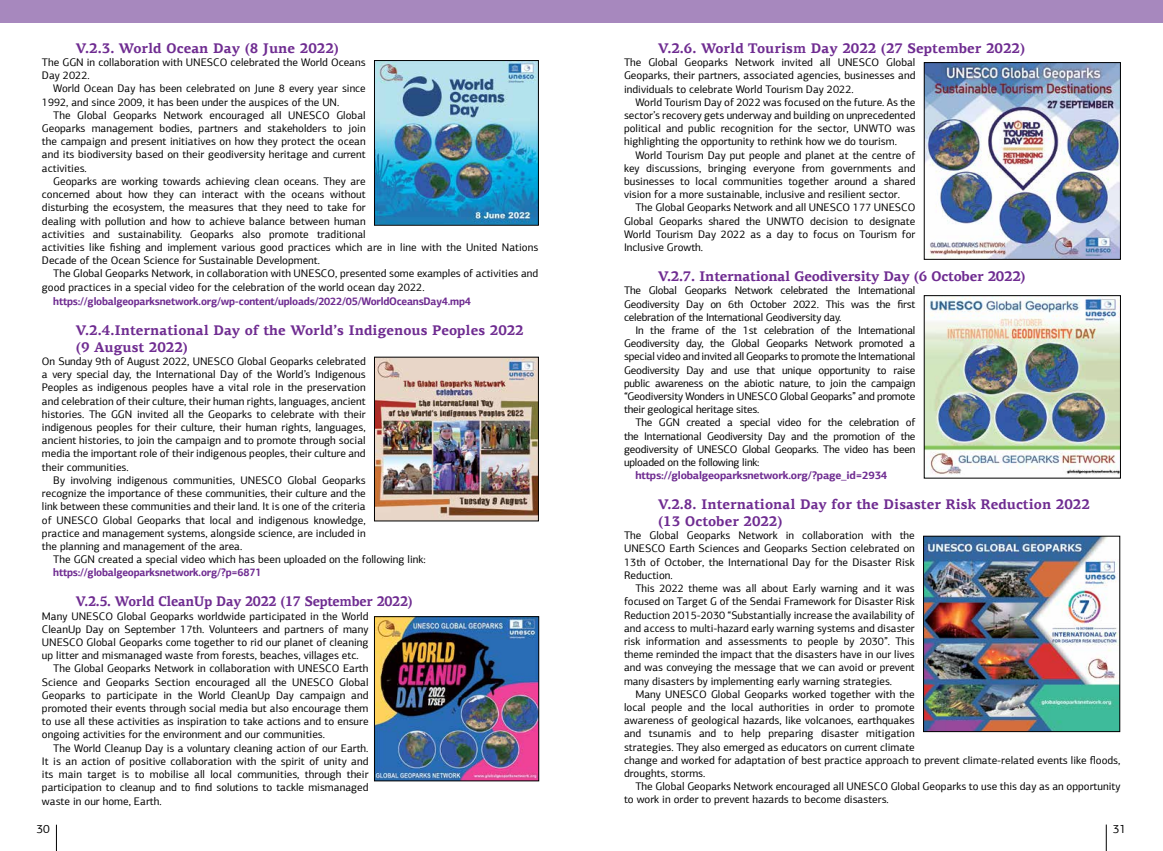
<style>
.page{position:relative;width:1163px;height:851px;background:#fff}
.page>*{position:absolute;margin:0;border:0;box-sizing:border-box;transform-origin:0 0}
.t1{font:700 14px/16.8px "PF Agora Serif Pro";color:#6f2c91}
.t2{font:700 14px "PF Agora Serif Pro";letter-spacing:-.02em;color:#6f2c91}
.t3{font:700 14px "PF Agora Serif Pro";letter-spacing:-.02em;color:#6f2c91;scale:.95 1}
.t4{font:12px "PF Agora Sans Pro";color:#000}
.t5{font:11px/13.2px "PF Agora Sans Pro";color:#000;text-align:justify}
.t6{font:700 11px "PF Agora Sans Pro";letter-spacing:-.02em;color:#6f2c91;scale:.95 1}
.t7{font:700 11px "PF Agora Sans Pro";letter-spacing:-.02em;color:#6f2c91}
</style>
<div class="page">
<svg style="left:56px;top:824px;width:1px;height:26px"></svg>
<svg style="left:1105px;top:824px;width:1px;height:26px"></svg>
<img style="left:376px;top:62px;width:160px;height:161px">
<div style="left:374px;top:60px;width:164px;height:165px;border:1px solid #000"></div>
<img style="left:925px;top:64px;width:193px;height:193px">
<div style="left:923px;top:62px;width:197px;height:197px;border:1px solid #000"></div>
<img style="left:376px;top:359px;width:160px;height:160px">
<img style="left:376px;top:618px;width:161px;height:161px">
<div style="left:374px;top:616px;width:165px;height:165px;border:1px solid #000"></div>
<img style="left:925px;top:297px;width:193px;height:178px">
<img style="left:925px;top:538px;width:192px;height:191px">
<div style="left:923px;top:536px;width:196px;height:195px;border:1px solid #000"></div>
<div style="left:0;top:0;width:1162px;height:23px;background:#a788be"></div>
<p class="t1" style="left:76px;top:40px;width:264px">V.2.3. World Ocean Day (8 June 2022)</p>
<p class="t5" style="left:42px;top:56px;width:325px">The GGN in collaboration with UNESCO celebrated the World Oceans<br>Day 2022.</p>
<p class="t5" style="left:42px;top:82px;width:325px;text-indent:11px">World Ocean Day has been celebrated on June 8 every year since<br>1992, and since 2009, it has been under the auspices of the UN.</p>
<p class="t5" style="left:42px;top:108px;width:325px;text-indent:11px">The Global Geoparks Network encouraged all UNESCO Global Geoparks management bodies, partners and stakeholders to join the campaign and present initiatives on how they protect the ocean and its biodiversity based on their geodiversity heritage and current activities.</p>
<p class="t5" style="left:42px;top:174px;width:498px;text-align:left;text-indent:11px">Geoparks are working towards achieving clean oceans. They are<br>concerned about how they can interact with the oceans without<br>disturbing the ecosystem, the measures that they need to take for<br>dealing with pollution and how to achieve balance between human<br>activities and sustainability. Geoparks also promote traditional<br>activities like fishing and implement various good practices which are in line with the United Nations Decade of the Ocean Science for Sustainable Development.</p>
<p class="t5" style="left:42px;top:267px;width:498px;text-indent:11px">The Global Geoparks Network, in collaboration with UNESCO, presented some examples of activities and good practices in a special video for the celebration of the world ocean day 2022.</p>
<p class="t6" style="left:53px;top:294px;width:441px">https://globalgeoparksnetwork.org/wp-content/uploads/2022/05/WorldOceansDay4.mp4</p>
<p class="t1" style="left:76px;top:322px;width:449px">V.2.4.International Day of the World’s Indigenous Peoples 2022 (9 August 2022)</p>
<p class="t5" style="left:42px;top:354px;width:325px">On Sunday 9th of August 2022, UNESCO Global Geoparks celebrated a very special day, the International Day of the World’s Indigenous Peoples as indigenous peoples have a vital role in the preservation and celebration of their culture, their human rights, languages, ancient histories. The GGN invited all the Geoparks to celebrate with their indigenous peoples for their culture, their human rights, languages, ancient histories, to join the campaign and to promote through social media the important role of their indigenous peoples, their culture and their communities.</p>
<p class="t5" style="left:42px;top:473px;width:325px;text-indent:11px">By involving indigenous communities, UNESCO Global Geoparks recognize the importance of these communities, their culture and the link between these communities and their land. It is one of the criteria of UNESCO Global Geoparks that local and indigenous knowledge, practice and management systems, alongside science, are included in the planning and management of the area.</p>
<p class="t5" style="left:53px;top:552px;width:374px">The GGN created a special video which has been uploaded on the following link:</p>
<p class="t6" style="left:53px;top:565px;width:221px">https://globalgeoparksnetwork.org/?p=6871</p>
<p class="t3" style="left:76px;top:592px;width:356px">V.2.5. World CleanUp Day 2022 (17 September 2022)</p>
<p class="t5" style="left:42px;top:609px;width:328px">Many UNESCO Global Geoparks worldwide participated in the World</p>
<p class="t5" style="left:42px;top:622px;width:328px">CleanUp Day on September 17th. Volunteers and partners of many</p>
<p class="t5" style="left:42px;top:635px;width:328px">UNESCO Global Geoparks come together to rid our planet of cleaning</p>
<p class="t5" style="left:42px;top:648px;width:318px">up litter and mismanaged waste from forests, beaches, villages etc.</p>
<p class="t5" style="left:53px;top:662px;width:317px">The Global Geoparks Network in collaboration with UNESCO Earth</p>
<p class="t5" style="left:42px;top:675px;width:328px">Science and Geoparks Section encouraged all the UNESCO Global</p>
<p class="t5" style="left:42px;top:688px;width:328px">Geoparks to participate in the World CleanUp Day campaign and</p>
<p class="t5" style="left:42px;top:701px;width:328px">promoted their events through social media but also encourage them</p>
<p class="t5" style="left:42px;top:714px;width:328px">to use all these activities as inspiration to take actions and to ensure</p>
<p class="t5" style="left:42px;top:728px;width:285px">ongoing activities for the environment and our communities.</p>
<p class="t5" style="left:53px;top:741px;width:317px">The World Cleanup Day is a voluntary cleaning action of our Earth.</p>
<p class="t5" style="left:42px;top:754px;width:328px">It is an action of positive collaboration with the spirit of unity and</p>
<p class="t5" style="left:42px;top:767px;width:328px">its main target is to mobilise all local communities, through their</p>
<p class="t5" style="left:42px;top:780px;width:328px">participation to cleanup and to find solutions to tackle mismanaged</p>
<p class="t5" style="left:42px;top:794px;width:121px">waste in our home, Earth.</p>
<p class="t1" style="left:658px;top:40px;width:368px">V.2.6. World Tourism Day 2022 (27 September 2022)</p>
<p class="t5" style="left:624px;top:56px;width:293px">The Global Geoparks Network invited all UNESCO Global Geoparks, their partners, associated agencies, businesses and individuals to celebrate World Tourism Day 2022.</p>
<p class="t5" style="left:624px;top:95px;width:293px;text-indent:11px">World Tourism Day of 2022 was focused on the future. As the sector’s recovery gets underway and building on unprecedented political and public recognition for the sector, UNWTO was highlighting the opportunity to rethink how we do tourism.</p>
<p class="t5" style="left:624px;top:148px;width:293px;text-indent:11px">World Tourism Day put people and planet at the centre of key discussions, bringing everyone from governments and businesses to local communities together around a shared vision for a more sustainable, inclusive and resilient sector.</p>
<p class="t5" style="left:624px;top:201px;width:293px;text-indent:11px">The Global Geoparks Network and all UNESCO 177 UNESCO Global Geoparks shared the UNWTO decision to designate World Tourism Day 2022 as a day to focus on Tourism for Inclusive Growth.</p>
<p class="t2" style="left:658px;top:267px;width:369px">V.2.7. International Geodiversity Day (6 October 2022)</p>
<p class="t5" style="left:624px;top:284px;width:293px">The Global Geoparks Network celebrated the International Geodiversity Day on 6th October 2022. This was the first celebration of the International Geodiversity day.</p>
<p class="t5" style="left:624px;top:323px;width:293px;text-indent:11px">In the frame of the 1st celebration of the International Geodiversity day, the Global Geoparks Network promoted a special video and invited all Geoparks to promote the International Geodiversity Day and use that unique opportunity to raise public awareness on the abiotic nature, to join the campaign “Geodiversity Wonders in UNESCO Global Geoparks” and promote their geological heritage sites.</p>
<p class="t5" style="left:624px;top:416px;width:293px;text-indent:11px">The GGN created a special video for the celebration of the International Geodiversity Day and the promotion of the geodiversity of UNESCO Global Geoparks. The video has been uploaded on the following link:</p>
<p class="t7" style="left:635px;top:468px;width:253px">https://globalgeoparksnetwork.org/?page_id=2934</p>
<p class="t1" style="left:658px;top:496px;width:433px">V.2.8. International Day for the Disaster Risk Reduction 2022 (13 October 2022)</p>
<p class="t5" style="left:624px;top:529px;width:292px">The Global Geoparks Network in collaboration with the UNESCO Earth Sciences and Geoparks Section celebrated on 13th of October, the International Day for the Disaster Risk Reduction.</p>
<p class="t5" style="left:624px;top:581px;width:292px;text-indent:11px">This 2022 theme was all about Early warning and it was focused on Target G of the Sendai Framework for Disaster Risk Reduction 2015-2030 “Substantially increase the availability of and access to multi-hazard early warning systems and disaster risk information and assessments to people by 2030”. This theme reminded the impact that the disasters have in our lives and was conveying the message that we can avoid or prevent many disasters by implementing early warning strategies.</p>
<p class="t5" style="left:624px;top:687px;width:498px;text-align:left;text-indent:11px">Many UNESCO Global Geoparks worked together with the<br>local people and the local authorities in order to promote<br>awareness of geological hazards, like volcanoes, earthquakes<br>and tsunamis and to help preparing disaster mitigation<br>strategies. They also emerged as educators on current climate<br>change and worked for adaptation of best practice approach to prevent climate-related events like floods, droughts, storms.</p>
<p class="t5" style="left:624px;top:779px;width:498px;text-indent:11px">The Global Geoparks Network encouraged all UNESCO Global Geoparks to use this day as an opportunity to work in order to prevent hazards to become disasters.</p>
<p class="t4" style="left:36px;top:821px;width:15px">30</p>
<p class="t4" style="left:1112px;top:821px;width:15px">31</p>
</div>
